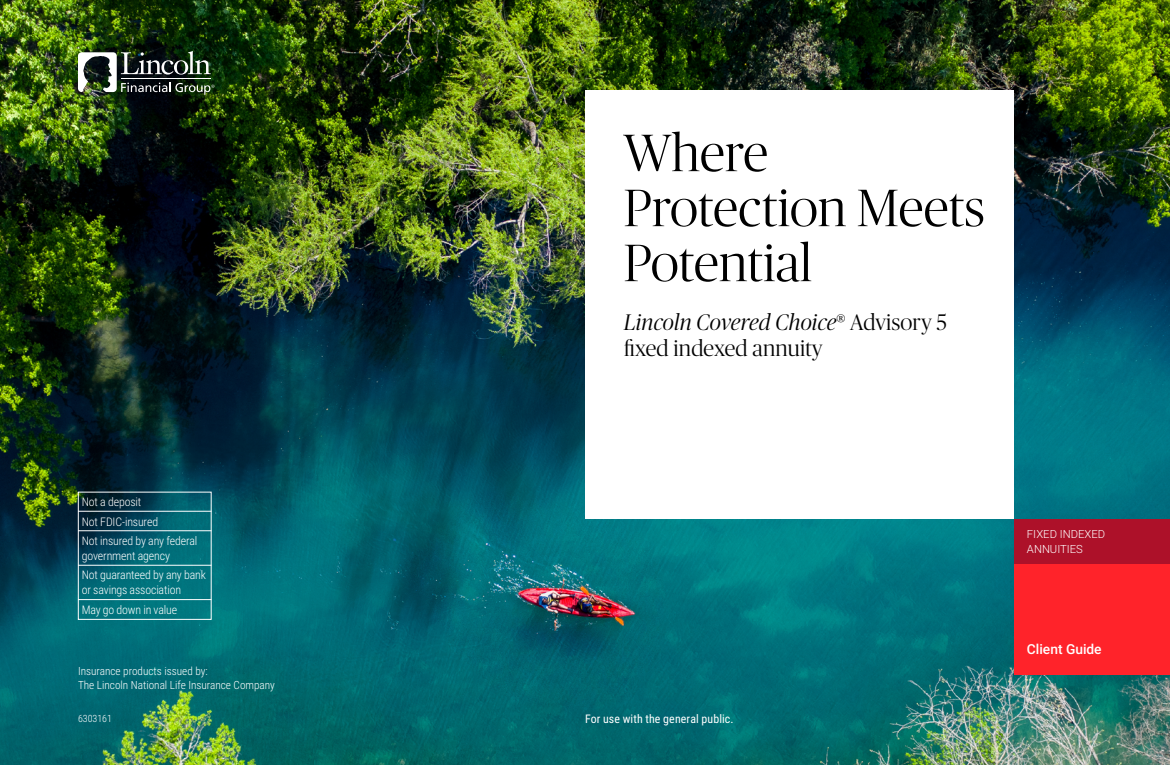
<style>
.page{position:relative;width:1170px;height:765px;background:#fff}
.page>*{position:absolute;margin:0;border:0;box-sizing:border-box;transform-origin:0 0}
.Title__Core{font:300 52.5px/55px "Publico Banner";letter-spacing:.005em;color:#000}
.Title__Core-2{font:300 22.5px/26.2px "Publico Banner";letter-spacing:.01em;color:#000}
.Collateral_Type{font:500 13.75px "Roboto";color:#fff}
.Bank_Box_-_Cover{font:300 11.88px/15px "Roboto Condensed";letter-spacing:-.015em;color:#fff}
.Audience_Restriction{font:11.88px "Roboto Condensed";letter-spacing:.01em;color:#fff}
.Issuing_Company{font:300 11.25px "Roboto Condensed";color:#fff}
.Business_Line{font:300 11.25px/15px "Roboto";color:#fff}
.Disclosure_-_8_10_Li{font:300 10px "Roboto Condensed";color:#fff}
.s1{font-style:italic}
</style>
<div class="page">
<img style="left:0;top:0;width:1170px;height:765px">
<div style="left:1014px;top:519px;width:156px;height:156px;background:#ff232a"></div>
<div style="left:585px;top:90px;width:429px;height:429px;background:#fff"></div>
<div style="left:78px;top:492px;width:133px;height:128px;border:1px solid #fff"></div>
<hr style="left:78px;top:599px;width:134px;height:1px;background:#fff">
<hr style="left:78px;top:565px;width:134px;height:1px;background:#fff">
<hr style="left:78px;top:530px;width:134px;height:1px;background:#fff">
<hr style="left:78px;top:511px;width:134px;height:1px;background:#fff">
<div style="left:1014px;top:519px;width:156px;height:45px;background:#ad1129"></div>
<img style="left:78px;top:51px;width:137px;height:44px">
<h1 class="Title__Core" style="left:624px;top:123px;width:362px">Where<br>Protection Meets<br>Potential</h1>
<h1 class="Title__Core-2" style="left:624px;top:308px;width:324px"><span class="s1">Lincoln Covered Choice</span>® Advisory 5 fixed indexed annuity</h1>
<p class="Bank_Box_-_Cover" style="left:82px;top:494px;width:61px">Not a deposit</p>
<p class="Bank_Box_-_Cover" style="left:82px;top:514px;width:78px">Not FDIC-insured</p>
<p class="Bank_Box_-_Cover" style="left:82px;top:533px;width:117px">Not insured by any federal government agency</p>
<p class="Bank_Box_-_Cover" style="left:82px;top:567px;width:126px">Not guaranteed by any bank or savings association</p>
<p class="Bank_Box_-_Cover" style="left:82px;top:601px;width:97px">May go down in value</p>
<p class="Issuing_Company" style="left:78px;top:663px;width:131px">Insurance products issued by:</p>
<p class="Issuing_Company" style="left:78px;top:677px;width:198px">The Lincoln National Life Insurance Company</p>
<p class="Disclosure_-_8_10_Li" style="left:78px;top:711px;width:36px">6303161</p>
<p class="Audience_Restriction" style="left:585px;top:710px;width:150px">For use with the general public.</p>
<p class="Business_Line" style="left:1027px;top:526px;width:80px">FIXED INDEXED<br>ANNUITIES</p>
<p class="Collateral_Type" style="left:1027px;top:639px;width:76px">Client Guide</p>
</div>
